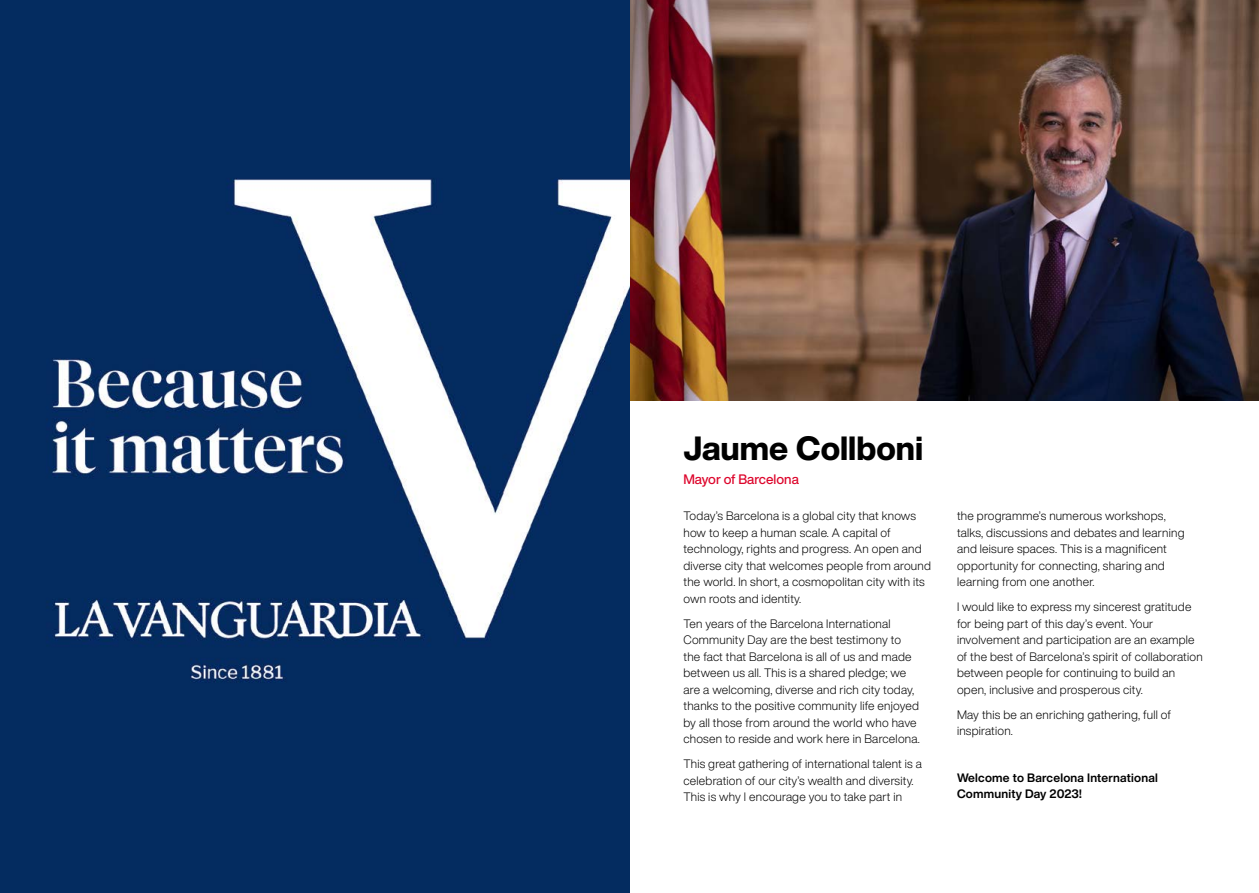
<style>
.page{position:relative;width:1259px;height:893px;background:#fff}
.page>*{position:absolute;margin:0;border:0;box-sizing:border-box;transform-origin:0 0}
.t1{font:800 33px "Helvetica Now Display";color:#000}
.t2{font:500 13.5px "Helvetica Now Display";color:#dd052b}
.t3{font:300 12px/16.5px "Helvetica Now Display";letter-spacing:.02em;color:#000}
.t4{font:700 12px/16.5px "Helvetica Now Display";letter-spacing:.02em;color:#000}
</style>
<div class="page">
<img style="left:629px;top:0;width:630px;height:401px">
<img style="left:0;top:0;width:629px;height:893px">
<h1 class="t1" style="left:683px;top:425px;width:241px">Jaume Collboni</h1>
<p class="t2" style="left:683px;top:470px;width:117px">Mayor of Barcelona</p>
<p class="t3" style="left:683px;top:508px;width:249px">Today’s Barcelona is a global city that knows how to keep a human scale. A capital of technology, rights and progress. An open and diverse city that welcomes people from around the world. In short, a cosmopolitan city with its own roots and identity.</p>
<p class="t3" style="left:683px;top:615px;width:238px">Ten years of the Barcelona International Community Day are the best testimony to the fact that Barcelona is all of us and made between us all. This is a shared pledge; we are a welcoming, diverse and rich city today, thanks to the positive community life enjoyed by all those from around the world who have chosen to reside and work here in Barcelona.</p>
<p class="t3" style="left:683px;top:756px;width:240px">This great gathering of international talent is a celebration of our city’s wealth and diversity.<br>This is why I encourage you to take part in</p>
<p class="t3" style="left:957px;top:508px;width:229px">the programme’s numerous workshops, talks, discussions and debates and learning and leisure spaces. This is a magnificent opportunity for connecting, sharing and learning from one another.</p>
<p class="t3" style="left:957px;top:599px;width:247px">I would like to express my sincerest gratitude for being part of this day’s event. Your involvement and participation are an example of the best of Barcelona’s spirit of collaboration between people for continuing to build an open, inclusive and prosperous city.</p>
<p class="t3" style="left:957px;top:706px;width:216px">May this be an enriching gathering, full of inspiration.</p>
<p class="t4" style="left:957px;top:769px;width:202px">Welcome to Barcelona International<br>Community Day 2023!</p>
</div>
